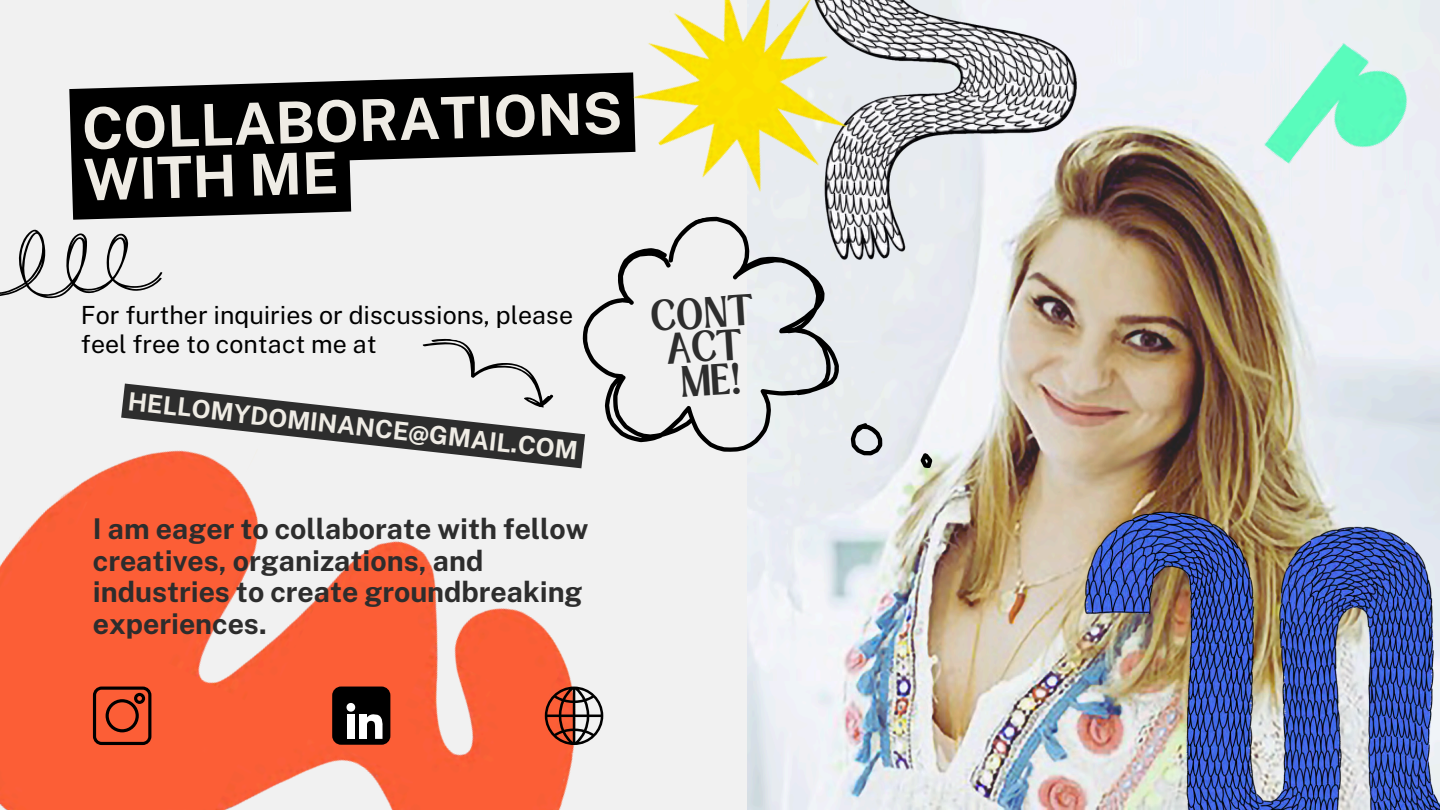
<style>
.page{position:relative;width:1440px;height:810px;background:#f1f1f1}
.page>*{position:absolute;margin:0;border:0;box-sizing:border-box;transform-origin:0 0}
.t1{font:700 57.6px/50.4px "Public Sans";color:#efece5}
.t2{font:600 33.6px/33.8px "Loubag";color:#2d2d2d;text-align:center}
.t3{font:700 28.6px/31.5px "Public Sans";color:#2d2d2d}
.t4{font:700 25.1px "Public Sans";color:#efece5}
.t5{font:25px/29.2px "Public Sans";color:#000}
</style>
<div class="page">
<img style="left:747px;top:105px;width:693px;height:705px">
<svg style="left:0;top:229px;width:163px;height:70px"></svg>
<svg style="left:583px;top:245px;width:351px;height:298px"></svg>
<img style="left:0;top:361px;width:655px;height:449px">
<svg style="left:93px;top:687px;width:58px;height:58px;background:#b14225"></svg>
<div style="left:332px;top:687px;width:58px;height:58px;background:#000;border-radius:9px"></div>
<svg style="left:347px;top:703px;width:8px;height:9px"></svg>
<div style="left:347px;top:715px;width:8px;height:24px;background:#fff"></div>
<div style="left:359px;top:715px;width:7px;height:24px;background:#fff"></div>
<svg style="left:364px;top:714px;width:19px;height:25px"></svg>
<svg style="left:545px;top:687px;width:58px;height:58px"></svg>
<svg style="left:69px;top:73px;width:524px;height:147px;fill:#000"></svg>
<svg style="left:121px;top:335px;width:464px;height:133px"></svg>
<img style="left:751px;top:3px;width:357px;height:295px">
<img style="left:1055px;top:489px;width:385px;height:321px">
<img style="left:1253px;top:43px;width:171px;height:168px">
<img style="left:593px;top:0;width:316px;height:245px">
<p class="t1" style="left:81px;top:105px;width:542px;rotate:-2deg">COLLABORATIONS<br>WITH ME</p>
<p class="t5" style="left:81px;top:300px;width:494px">For further inquiries or discussions, please feel free to contact me at</p>
<p class="t4" style="left:129px;top:387px;width:454px;rotate:6deg">HELLOMYDOMINANCE@GMAIL.COM</p>
<p class="t3" style="left:93px;top:513px;width:497px">I am eager to collaborate with fellow creatives, organizations, and industries to create groundbreaking experiences.</p>
<p class="t2" style="left:649px;top:300px;width:104px;rotate:-4deg">CONT<br>ACT<br>ME!</p>
</div>
